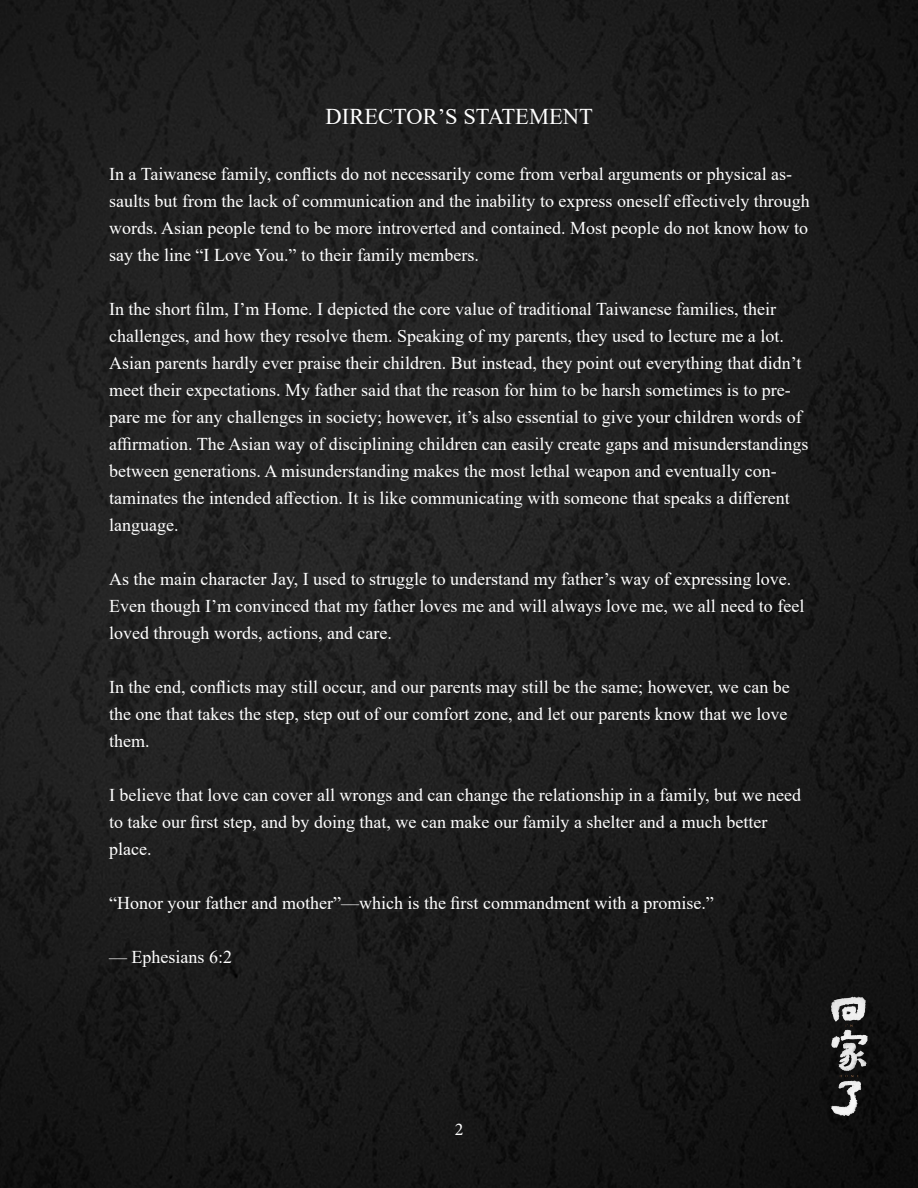
<style>
.page{position:relative;width:918px;height:1188px;background:#fff}
.page>*{position:absolute;margin:0;border:0;box-sizing:border-box;transform-origin:0 0}
.t1{font:22.5px "Times New Roman";color:#fff}
.t2{font:18px/27px "Times New Roman";color:#fff}
.t3{font:18px "Minion Pro";color:#fff}
</style>
<div class="page">
<img style="left:0;top:0;width:918px;height:1188px">
<img style="left:788px;top:993px;width:130px;height:129px">
<p class="t1" style="left:326px;top:101px;width:269px">DIRECTOR’S STATEMENT</p>
<p class="t2" style="left:109px;top:160px;width:702px">In a Taiwanese family, conflicts do not necessarily come from verbal arguments or physical as&shy;saults but from the lack of communication and the inability to express oneself effectively through words. Asian people tend to be more introverted and contained. Most people do not know how to say the line “I Love You.” to their family members.</p>
<p class="t2" style="left:109px;top:295px;width:701px">In the short film, I’m Home. I depicted the core value of traditional Taiwanese families, their challenges, and how they resolve them. Speaking of my parents, they used to lecture me a lot.<br>Asian parents hardly ever praise their children. But instead, they point out everything that didn’t meet their expectations. My father said that the reason for him to be harsh sometimes is to pre&shy;pare me for any challenges in society; however, it’s also essential to give your children words of affirmation. The Asian way of disciplining children can easily create gaps and misunderstandings between generations. A misunderstanding makes the most lethal weapon and eventually con&shy;taminates the intended affection. It is like communicating with someone that speaks a different language.</p>
<p class="t2" style="left:109px;top:565px;width:697px">As the main character Jay, I used to struggle to understand my father’s way of expressing love.<br>Even though I’m convinced that my father loves me and will always love me, we all need to feel loved through words, actions, and care.</p>
<p class="t2" style="left:109px;top:673px;width:682px">In the end, conflicts may still occur, and our parents may still be the same; however, we can be the one that takes the step, step out of our comfort zone, and let our parents know that we love them.</p>
<p class="t2" style="left:109px;top:781px;width:694px">I believe that love can cover all wrongs and can change the relationship in a family, but we need to take our first step, and by doing that, we can make our family a shelter and a much better place.</p>
<p class="t2" style="left:109px;top:889px;width:606px">“Honor your father and mother”—which is the first commandment with a promise.”</p>
<p class="t2" style="left:109px;top:943px;width:124px">— Ephesians 6:2</p>
<p class="t3" style="left:455px;top:1118px;width:10px">2</p>
</div>
